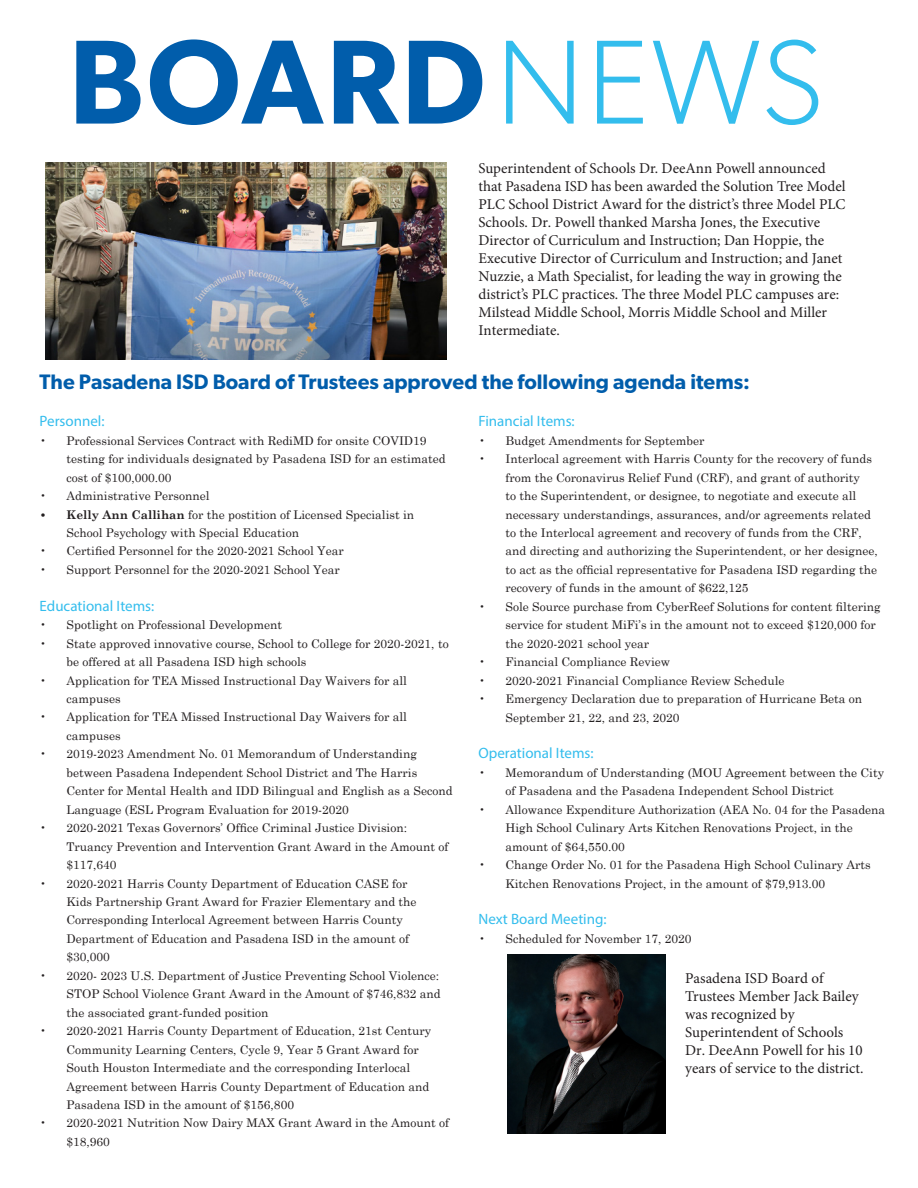
<style>
.page{position:relative;width:918px;height:1188px;background:#fff}
.page>*{position:absolute;margin:0;border:0;box-sizing:border-box;transform-origin:0 0}
.t1{font:600 120px "Gibson";letter-spacing:.025em;color:#015dab}
.t2{font:600 21px "Gibson";color:#015dab}
.t3{font:15px/18px "Minion Pro";color:#231f20}
.t4{font:15px "Myriad Pro";color:#33bded}
.t5{font:12px/18.5px "Century Schoolbook";color:#231f20}
.s1{font-weight:300;color:#33bded}
.s2{font-weight:700}
</style>
<div class="page">
<img style="left:507px;top:954px;width:159px;height:180px">
<img style="left:46px;top:162px;width:400px;height:198px">
<p class="t1" style="left:69px;top:10px;width:756px">BOARD<span class="s1">NEWS</span></p>
<p class="t3" style="left:478px;top:159px;width:369px">Superintendent of Schools Dr. DeeAnn Powell announced that Pasadena ISD has been awarded the Solution Tree Model PLC School District Award for the district’s three Model PLC Schools. Dr. Powell thanked Marsha Jones, the Executive Director of Curriculum and Instruction; Dan Hoppie, the Executive Director of Curriculum and Instruction; and Janet Nuzzie, a Math Specialist, for leading the way in growing the district’s PLC practices. The three Model PLC campuses are:<br>Milstead Middle School, Morris Middle School and Miller Intermediate.</p>
<p class="t2" style="left:40px;top:370px;width:712px">The Pasadena ISD Board of Trustees approved the following agenda items:</p>
<p class="t4" style="left:40px;top:412px;width:67px">Personnel:</p>
<p class="t5" style="left:67px;top:430px;width:381px;text-indent:-27px">• Professional Services Contract with RediMD for onsite COVID19 testing for individuals designated by Pasadena ISD for an estimated cost of $100,000.00</p>
<p class="t5" style="left:40px;top:486px;width:171px">• Administrative Personnel</p>
<p class="t5" style="left:67px;top:504px;width:349px;text-indent:-27px"><span class="s2">• Kelly Ann Callihan</span> for the postition of Licensed Specialist in<br>School Psychology with Special Education</p>
<p class="t5" style="left:40px;top:541px;width:306px">• Certified Personnel for the 2020-2021 School Year</p>
<p class="t5" style="left:40px;top:559px;width:302px">• Support Personnel for the 2020-2021 School Year</p>
<p class="t4" style="left:40px;top:597px;width:116px">Educational Items:</p>
<p class="t5" style="left:40px;top:615px;width:244px">• Spotlight on Professional Development</p>
<p class="t5" style="left:67px;top:633px;width:384px;text-indent:-27px">• State approved innovative course, School to College for 2020-2021, to be offered at all Pasadena ISD high schools</p>
<p class="t5" style="left:67px;top:670px;width:342px;text-indent:-27px">• Application for TEA Missed Instructional Day Waivers for all campuses</p>
<p class="t5" style="left:67px;top:707px;width:342px;text-indent:-27px">• Application for TEA Missed Instructional Day Waivers for all campuses</p>
<p class="t5" style="left:67px;top:744px;width:388px;text-indent:-27px">• 2019-2023 Amendment No. 01 Memorandum of Understanding between Pasadena Independent School District and The Harris Center for Mental Health and IDD Bilingual and English as a Second Language (ESL Program Evaluation for 2019-2020</p>
<p class="t5" style="left:67px;top:818px;width:384px;text-indent:-27px">• 2020-2021 Texas Governors’ Office Criminal Justice Division:<br>Truancy Prevention and Intervention Grant Award in the Amount of $117,640</p>
<p class="t5" style="left:67px;top:873px;width:352px;text-indent:-27px">• 2020-2021 Harris County Department of Education CASE for Kids Partnership Grant Award for Frazier Elementary and the Corresponding Interlocal Agreement between Harris County Department of Education and Pasadena ISD in the amount of $30,000</p>
<p class="t5" style="left:67px;top:965px;width:376px;text-indent:-27px">• 2020- 2023 U.S. Department of Justice Preventing School Violence:<br>STOP School Violence Grant Award in the Amount of $746,832 and the associated grant-funded position</p>
<p class="t5" style="left:67px;top:1021px;width:366px;text-indent:-27px">• 2020-2021 Harris County Department of Education, 21st Century Community Learning Centers, Cycle 9, Year 5 Grant Award for South Houston Intermediate and the corresponding Interlocal Agreement between Harris County Department of Education and Pasadena ISD in the amount of $156,800</p>
<p class="t5" style="left:67px;top:1113px;width:384px;text-indent:-27px">• 2020-2021 Nutrition Now Dairy MAX Grant Award in the Amount of $18,960</p>
<p class="t4" style="left:478px;top:412px;width:98px">Financial Items:</p>
<p class="t5" style="left:478px;top:430px;width:227px">• Budget Amendments for September</p>
<p class="t5" style="left:506px;top:449px;width:374px;text-indent:-27px">• Interlocal agreement with Harris County for the recovery of funds from the Coronavirus Relief Fund (CRF), and grant of authority<br>to the Superintendent, or designee, to negotiate and execute all necessary understandings, assurances, and/or agreements related to the Interlocal agreement and recovery of funds from the CRF, and directing and authorizing the Superintendent, or her designee, to act as the official representative for Pasadena ISD regarding the recovery of funds in the amount of $622,125</p>
<p class="t5" style="left:506px;top:596px;width:377px;text-indent:-27px">• Sole Source purchase from CyberReef Solutions for content filtering service for student MiFi’s in the amount not to exceed $120,000 for the 2020-2021 school year</p>
<p class="t5" style="left:478px;top:652px;width:193px">• Financial Compliance Review</p>
<p class="t5" style="left:478px;top:670px;width:307px">• 2020-2021 Financial Compliance Review Schedule</p>
<p class="t5" style="left:506px;top:688px;width:358px;text-indent:-27px">• Emergency Declaration due to preparation of Hurricane Beta on<br>September 21, 22, and 23, 2020</p>
<p class="t4" style="left:478px;top:744px;width:117px">Operational Items:</p>
<p class="t5" style="left:506px;top:762px;width:380px;text-indent:-27px">• Memorandum of Understanding (MOU Agreement between the City of Pasadena and the Pasadena Independent School District</p>
<p class="t5" style="left:506px;top:799px;width:381px;text-indent:-27px">• Allowance Expenditure Authorization (AEA No. 04 for the Pasadena<br>High School Culinary Arts Kitchen Renovations Project, in the amount of $64,550.00</p>
<p class="t5" style="left:506px;top:855px;width:367px;text-indent:-27px">• Change Order No. 01 for the Pasadena High School Culinary Arts<br>Kitchen Renovations Project, in the amount of $79,913.00</p>
<p class="t4" style="left:478px;top:910px;width:130px">Next Board Meeting:</p>
<p class="t5" style="left:478px;top:928px;width:215px">• Scheduled for November 17, 2020</p>
<p class="t3" style="left:685px;top:969px;width:180px">Pasadena ISD Board of<br>Trustees Member Jack Bailey was recognized by<br>Superintendent of Schools<br>Dr. DeeAnn Powell for his 10 years of service to the district.</p>
</div>
